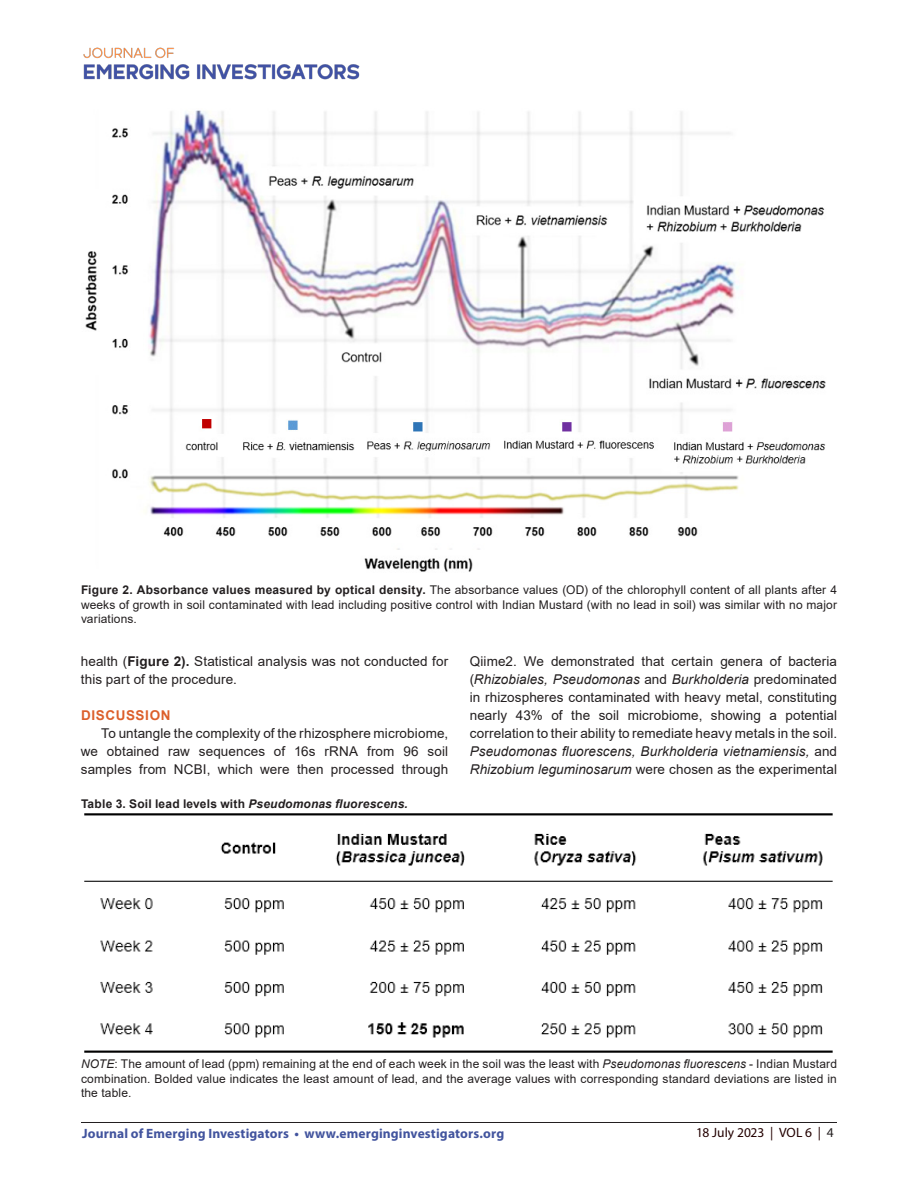
<style>
.page{position:relative;width:918px;height:1188px;background:#fff}
.page>*{position:absolute;margin:0;border:0;box-sizing:border-box;transform-origin:0 0}
.t1{font:13.5px/18px "Arial";letter-spacing:.01em;color:#231f20;text-align:justify}
.t2{font:700 13.5px "Myriad Pro";letter-spacing:.01em;color:#42549e}
.t3{font:13.5px "Myriad Pro";color:#230000}
.t4{font:700 13.5px "Arial";letter-spacing:.05em;color:#dc5f2b}
.t5{font:12px/14.4px "Arial";letter-spacing:.01em;color:#231f20;text-align:justify}
.t6{font:700 12px "Arial";letter-spacing:.02em;color:#231f20}
.s1{font-weight:700}
.s2{font-style:italic}
.s3{color:#231f20}
</style>
<div class="page">
<hr style="left:81px;top:1122px;width:756px;height:1px;background:#231f20">
<img style="left:83px;top:47px;width:277px;height:33px">
<img style="left:84px;top:813px;width:749px;height:240px">
<img style="left:85px;top:110px;width:741px;height:462px">
<p class="t5" style="left:81px;top:583px;width:758px"><span class="s1">Figure 2. Absorbance values measured by optical density.</span> The absorbance values (OD) of the chlorophyll content of all plants after 4 weeks of growth in soil contaminated with lead including positive control with Indian Mustard (with no lead in soil) was similar with no major variations.</p>
<p class="t1" style="left:81px;top:652px;width:369px">health (<span class="s1">Figure 2).</span> Statistical analysis was not conducted for this part of the procedure.</p>
<p class="t4" style="left:81px;top:706px;width:91px">DISCUSSION</p>
<p class="t1" style="left:81px;top:724px;width:369px;text-indent:20px">To untangle the complexity of the rhizosphere microbiome, we obtained raw sequences of 16s rRNA from 96 soil samples from NCBI, which were then processed through</p>
<p class="t6" style="left:81px;top:796px;width:328px">Table 3. Soil lead levels with <span class="s2">Pseudomonas fluorescens.</span></p>
<p class="t1" style="left:470px;top:652px;width:369px">Qiime2. We demonstrated that certain genera of bacteria (<span class="s2">Rhizobiales, Pseudomonas</span> and <span class="s2">Burkholderia</span> predominated in rhizospheres contaminated with heavy metal, constituting nearly 43% of the soil microbiome, showing a potential correlation to their ability to remediate heavy metals in the soil.<br><span class="s2">Pseudomonas fluorescens, Burkholderia vietnamiensis,</span> and <span class="s2">Rhizobium leguminosarum</span> were chosen as the experimental</p>
<p class="t5" style="left:81px;top:1057px;width:758px"><span class="s2">NOTE</span>: The amount of lead (ppm) remaining at the end of each week in the soil was the least with <span class="s2">Pseudomonas fluorescens</span> - Indian Mustard combination. Bolded value indicates the least amount of lead, and the average values with corresponding standard deviations are listed in the table.</p>
<p class="t2" style="left:82px;top:1125px;width:424px">Journal of Emerging Investigators • www.emerginginvestigators.org</p>
<p class="t3" style="left:696px;top:1125px;width:139px">18 July 2023 | VOL 6 | <span class="s3">4</span></p>
</div>
